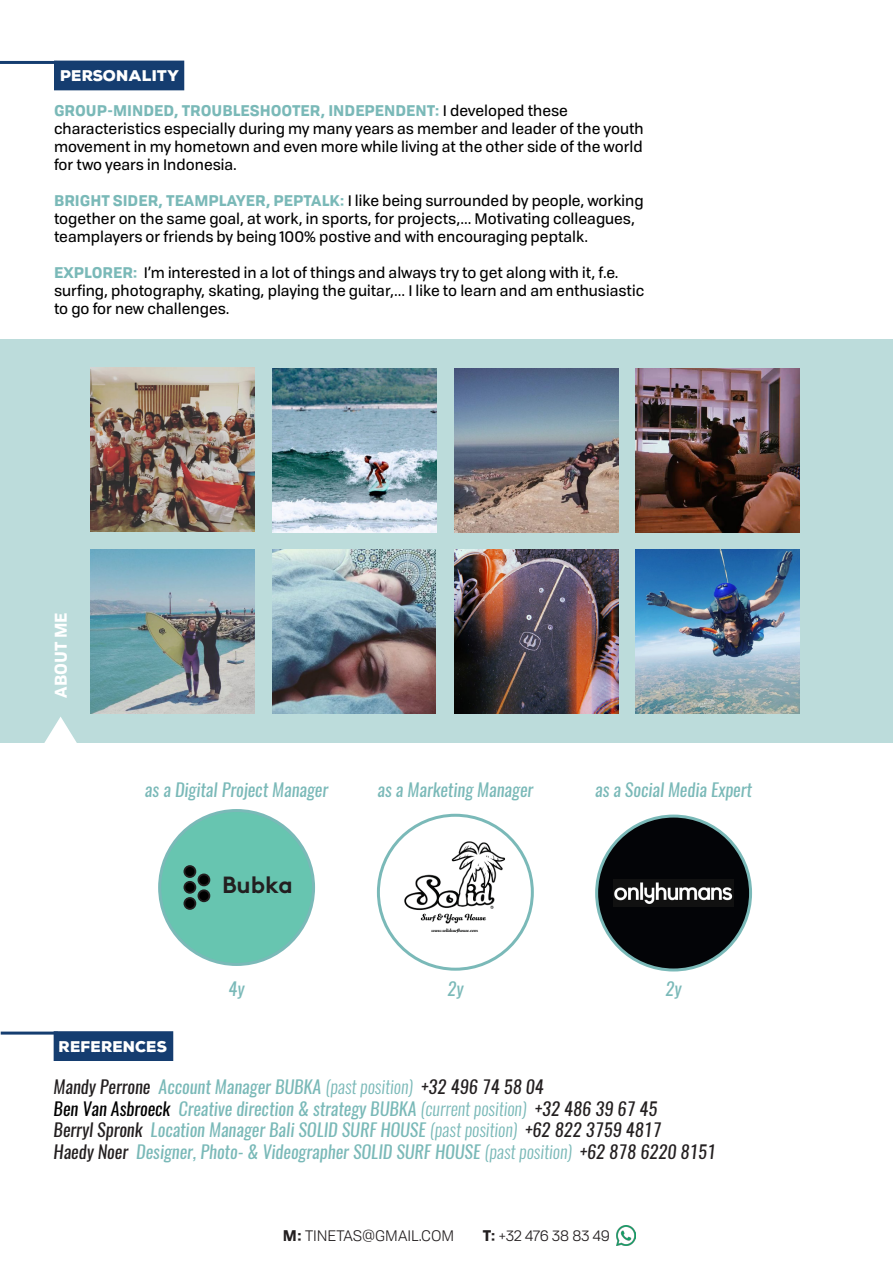
<style>
.page{position:relative;width:893px;height:1263px;background:#fff}
.page>*{position:absolute;margin:0;border:0;box-sizing:border-box;transform-origin:0 0}
.t1{font:700 23.4px "Brown";color:#231f20}
.t2{font:italic 18px "Oswald";color:#7ab9b8}
.t3{font:italic 18px "Oswald";color:#231f20}
.t4{font:700 16.5px "Tofino Personal";color:#fff}
.t5{font:15px/18px "Tofino Personal";color:#000}
.t6{font:15px "Tofino Personal";color:#231f20}
.t7{font:900 15px "Nexa Rust Sans";color:#fff}
.s1{font-weight:700;color:#7ab9b8}
.s2{color:#7ab9b8}
.s3{font-weight:300;color:#7ab9b8}
.s4{color:#000}
.s5{font-weight:300}
.s6{color:#231f20}
.s7{font-weight:700}
</style>
<div class="page">
<div style="left:54px;top:61px;width:130px;height:29px;background:#153d70"></div>
<hr style="left:0;top:61px;width:57px;height:3px;background:#153d70">
<div style="left:0;top:339px;width:893px;height:403px;background:#bcdcdb"></div>
<svg style="left:44px;top:717px;width:34px;height:26px"></svg>
<img style="left:616px;top:1226px;width:20px;height:19px">
<div style="left:54px;top:1031px;width:119px;height:30px;background:#153d70;border:2px solid #153d70"></div>
<hr style="left:1px;top:1031px;width:57px;height:3px;background:#153d70">
<img style="left:272px;top:549px;width:164px;height:164px">
<img style="left:90px;top:549px;width:164px;height:164px">
<img style="left:454px;top:368px;width:164px;height:164px">
<img style="left:636px;top:549px;width:164px;height:164px">
<img style="left:90px;top:368px;width:164px;height:164px">
<img style="left:454px;top:549px;width:164px;height:164px">
<img style="left:635px;top:368px;width:164px;height:164px">
<img style="left:391px;top:837px;width:129px;height:101px">
<div style="left:377px;top:814px;width:157px;height:157px;border:3px solid #7ab9b8;border-radius:50%"></div>
<div style="left:160px;top:810px;width:154px;height:154px;background:#67c5b0;border-radius:50%"></div>
<div style="left:158px;top:809px;width:157px;height:157px;border:3px solid #7ab9b8;border-radius:50%"></div>
<div style="left:184px;top:866px;width:11px;height:11px;background:#000;border-radius:50%"></div>
<div style="left:184px;top:865px;width:12px;height:13px;border:2px solid #231f20;border-radius:50%"></div>
<div style="left:184px;top:882px;width:11px;height:11px;background:#000;border-radius:50%"></div>
<div style="left:184px;top:881px;width:12px;height:13px;border:2px solid #231f20;border-radius:50%"></div>
<div style="left:184px;top:898px;width:11px;height:11px;background:#000;border-radius:50%"></div>
<div style="left:184px;top:897px;width:12px;height:13px;border:2px solid #231f20;border-radius:50%"></div>
<div style="left:198px;top:874px;width:11px;height:11px;background:#000;border-radius:50%"></div>
<div style="left:198px;top:873px;width:12px;height:13px;border:2px solid #231f20;border-radius:50%"></div>
<div style="left:198px;top:890px;width:11px;height:11px;background:#000;border-radius:50%"></div>
<div style="left:198px;top:889px;width:12px;height:13px;border:2px solid #231f20;border-radius:50%"></div>
<div style="left:597px;top:816px;width:154px;height:154px;background:#030407;border-radius:50%"></div>
<div style="left:595px;top:814px;width:157px;height:157px;border:3px solid #7ab9b8;border-radius:50%"></div>
<img style="left:613px;top:880px;width:121px;height:26px">
<img style="left:272px;top:369px;width:164px;height:164px">
<p class="t7" style="left:60px;top:66px;width:121px">PERSONALITY</p>
<p class="t5" style="left:54px;top:101px;width:591px"><span class="s1">GROUP-MINDED, TROUBLESHOOTER, INDEPENDENT:</span> I developed these characteristics especially during my many years as member and leader of the youth movement in my hometown and even more while living at the other side of the world for two years in Indonesia.</p>
<p class="t5" style="left:54px;top:191px;width:591px"><span class="s1">BRIGHT SIDER, TEAMPLAYER, PEPTALK:</span> I like being surrounded by people, working together on the same goal, at work, in sports, for projects,... Motivating colleagues, teamplayers or friends by being 100% postive and with encouraging peptalk.</p>
<p class="t5" style="left:54px;top:263px;width:592px"><span class="s1">EXPLORER:</span> I’m interested in a lot of things and always try to get along with it, f.e. surfing, photography, skating, playing the guitar,... I like to learn and am enthusiastic to go for new challenges.</p>
<p class="t4" style="left:47px;top:698px;width:87px;rotate:-90deg">ABOUT ME</p>
<p class="t2" style="left:145px;top:777px;width:185px">as a Digital Project Manager</p>
<p class="t2" style="left:377px;top:777px;width:157px">as a Marketing Manager</p>
<p class="t2" style="left:595px;top:777px;width:158px">as a Social Media Expert</p>
<p class="t1" style="left:222px;top:866px;width:72px">Bubka</p>
<p class="t2" style="left:229px;top:976px;width:18px">4y</p>
<p class="t2" style="left:447px;top:976px;width:18px">2y</p>
<p class="t2" style="left:666px;top:976px;width:18px">2y</p>
<p class="t7" style="left:59px;top:1036px;width:110px">REFERENCES</p>
<p class="t3" style="left:54px;top:1074px;width:492px">Mandy Perrone <span class="s2">Account Manager BUBKA</span> <span class="s3">(past position)</span> +32 496 74 58 04</p>
<p class="t2" style="left:54px;top:1096px;width:605px"><span class="s4">Ben Van Asbroeck</span> Creative direction &amp; strategy BUBKA <span class="s5">(current position)</span> <span class="s6">+32 486 39 67 45</span></p>
<p class="t2" style="left:54px;top:1118px;width:609px"><span class="s6">Berryl Spronk</span> Location Manager Bali SOLID SURF HOUSE <span class="s5">(past position)</span> <span class="s6">+62 822 3759 4817</span></p>
<p class="t2" style="left:54px;top:1139px;width:664px"><span class="s6">Haedy Noer</span> Designer, Photo- &amp; Videographer SOLID SURF HOUSE <span class="s5">(past position)</span> <span class="s6">+62 878 6220 8151</span></p>
<p class="t6" style="left:283px;top:1224px;width:173px"><span class="s7">M:</span> TINETAS@GMAIL.COM</p>
<p class="t6" style="left:483px;top:1224px;width:129px"><span class="s7">T:</span> +32 476 38 83 49</p>
</div>
